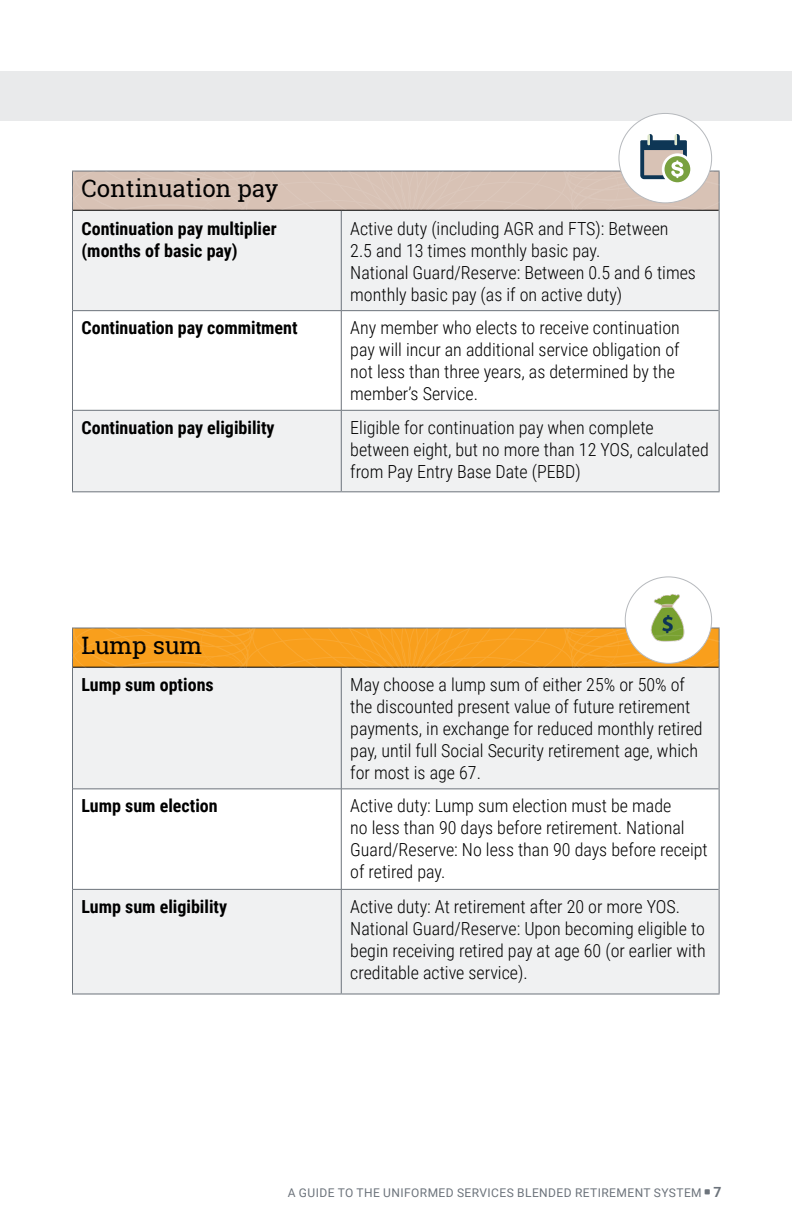
<style>
.page{position:relative;width:792px;height:1224px;background:#fff}
.page>*{position:absolute;margin:0;border:0;box-sizing:border-box;transform-origin:0 0}
.t1{font:24px "Roboto Slab";color:#000}
.t2{font:300 18px/22px "Roboto Condensed";color:#000}
.t3{font:700 18px/22px "Roboto Condensed";color:#000}
.t4{font:12px "Roboto";letter-spacing:.035em;color:#6c737b}
.s1{font-weight:700;font-size:14px}
</style>
<div class="page">
<div style="left:0;top:71px;width:792px;height:50px;background:#e9eaeb"></div>
<div style="left:73px;top:211px;width:646px;height:280px;background:#f0f1f2"></div>
<svg style="left:73px;top:311px;width:646px;height:99px"></svg>
<hr style="left:72px;top:171px;width:269px;height:1px;background:#6c737b">
<hr style="left:72px;top:172px;width:1px;height:38px;background:#6c737b">
<hr style="left:341px;top:171px;width:379px;height:1px;background:#6c737b">
<hr style="left:719px;top:172px;width:1px;height:38px;background:#6c737b">
<hr style="left:72px;top:210px;width:1px;height:101px;background:#6c737b">
<hr style="left:719px;top:210px;width:1px;height:101px;background:#6c737b">
<hr style="left:72px;top:311px;width:1px;height:99px;background:#6c737b">
<hr style="left:719px;top:311px;width:1px;height:99px;background:#6c737b">
<hr style="left:72px;top:410px;width:1px;height:81px;background:#6c737b">
<hr style="left:719px;top:410px;width:1px;height:81px;background:#6c737b">
<hr style="left:72px;top:491px;width:269px;height:1px;background:#6c737b">
<hr style="left:341px;top:491px;width:379px;height:1px;background:#6c737b">
<hr style="left:341px;top:210px;width:1px;height:100px;background:#6c737b">
<hr style="left:73px;top:310px;width:268px;height:1px;background:#6c737b">
<hr style="left:341px;top:310px;width:378px;height:1px;background:#6c737b">
<hr style="left:341px;top:311px;width:1px;height:99px;background:#6c737b">
<hr style="left:73px;top:410px;width:268px;height:1px;background:#6c737b">
<hr style="left:341px;top:410px;width:378px;height:1px;background:#6c737b">
<hr style="left:341px;top:411px;width:1px;height:80px;background:#6c737b">
<hr style="left:73px;top:210px;width:268px;height:1px;background:#000">
<hr style="left:341px;top:210px;width:378px;height:1px;background:#000">
<div style="left:619px;top:113px;width:93px;height:90px;background:#fff;border-radius:50%"></div>
<svg style="left:73px;top:134px;width:646px;height:76px"></svg>
<div style="left:73px;top:668px;width:646px;height:325px;background:#f0f1f2"></div>
<svg style="left:73px;top:790px;width:646px;height:99px"></svg>
<hr style="left:72px;top:628px;width:269px;height:1px;background:#6c737b">
<hr style="left:72px;top:629px;width:1px;height:38px;background:#6c737b">
<hr style="left:341px;top:628px;width:379px;height:1px;background:#6c737b">
<hr style="left:719px;top:629px;width:1px;height:38px;background:#6c737b">
<hr style="left:72px;top:667px;width:1px;height:122px;background:#6c737b">
<hr style="left:719px;top:667px;width:1px;height:122px;background:#6c737b">
<hr style="left:72px;top:789px;width:1px;height:100px;background:#6c737b">
<hr style="left:719px;top:789px;width:1px;height:100px;background:#6c737b">
<hr style="left:72px;top:889px;width:1px;height:104px;background:#6c737b">
<hr style="left:719px;top:889px;width:1px;height:104px;background:#6c737b">
<hr style="left:72px;top:993px;width:269px;height:1px;background:#6c737b">
<hr style="left:341px;top:993px;width:379px;height:1px;background:#6c737b">
<hr style="left:341px;top:667px;width:1px;height:122px;background:#6c737b">
<hr style="left:73px;top:789px;width:268px;height:1px;background:#6c737b">
<hr style="left:341px;top:789px;width:378px;height:1px;background:#6c737b">
<hr style="left:341px;top:789px;width:1px;height:100px;background:#6c737b">
<hr style="left:73px;top:889px;width:268px;height:1px;background:#6c737b">
<hr style="left:341px;top:889px;width:378px;height:1px;background:#6c737b">
<hr style="left:341px;top:890px;width:1px;height:103px;background:#6c737b">
<hr style="left:73px;top:667px;width:268px;height:1px;background:#000">
<hr style="left:341px;top:667px;width:378px;height:1px;background:#000">
<img style="left:628px;top:580px;width:80px;height:48px">
<svg style="left:73px;top:628px;width:646px;height:39px;background:#f3a531"></svg>
<p class="t1" style="left:82px;top:172px;width:199px">Continuation pay</p>
<p class="t3" style="left:82px;top:217px;width:197px">Continuation pay multiplier (months of basic pay)</p>
<p class="t2" style="left:350px;top:217px;width:347px">Active duty (including AGR and FTS): Between<br>2.5 and 13 times monthly basic pay.<br>National Guard/Reserve: Between 0.5 and 6 times monthly basic pay (as if on active duty)</p>
<p class="t3" style="left:82px;top:316px;width:218px">Continuation pay commitment</p>
<p class="t2" style="left:350px;top:316px;width:331px">Any member who elects to receive continuation pay will incur an additional service obligation of not less than three years, as determined by the member’s Service.</p>
<p class="t3" style="left:82px;top:416px;width:195px">Continuation pay eligibility</p>
<p class="t2" style="left:350px;top:416px;width:360px">Eligible for continuation pay when complete between eight, but no more than 12 YOS, calculated from Pay Entry Base Date (PEBD)</p>
<p class="t1" style="left:82px;top:629px;width:122px">Lump sum</p>
<p class="t3" style="left:82px;top:673px;width:134px">Lump sum options</p>
<p class="t2" style="left:350px;top:673px;width:354px">May choose a lump sum of either 25% or 50% of the discounted present value of future retirement payments, in exchange for reduced monthly retired pay, until full Social Security retirement age, which for most is age 67.</p>
<p class="t3" style="left:82px;top:794px;width:138px">Lump sum election</p>
<p class="t2" style="left:350px;top:794px;width:359px">Active duty: Lump sum election must be made<br>no less than 90 days before retirement. National Guard/Reserve: No less than 90 days before receipt of retired pay.</p>
<p class="t3" style="left:82px;top:895px;width:147px">Lump sum eligibility</p>
<p class="t2" style="left:350px;top:895px;width:357px">Active duty: At retirement after 20 or more YOS.<br>National Guard/Reserve: Upon becoming eligible to begin receiving retired pay at age 60 (or earlier with creditable active service).</p>
<p class="t4" style="left:288px;top:1184px;width:435px">A GUIDE TO THE UNIFORMED SERVICES BLENDED RETIREMENT SYSTEM <span class="s1">7</span></p>
</div>
